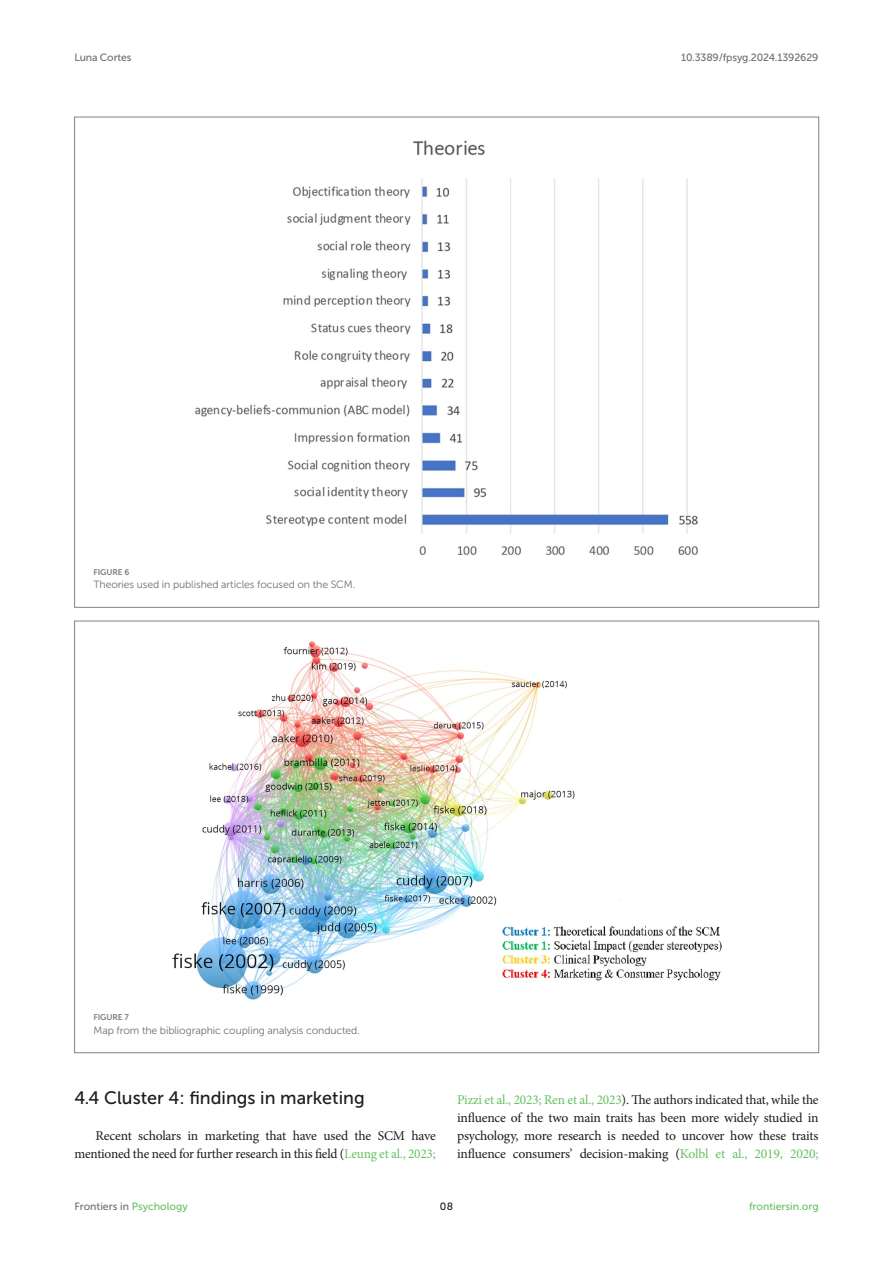
<style>
.page{position:relative;width:893px;height:1263px;background:#fff}
.page>*{position:absolute;margin:0;border:0;box-sizing:border-box;transform-origin:0 0}
.HEAD_2{font:18px "Museo Sans 500";color:#1b1c1b}
.TEXT_FLUSH{font:13.5px/18px "Minion Pro";letter-spacing:-.015em;color:#1b1c1b;text-align:right}
.FIG_HD{font:10.5px "Museo Sans 300";letter-spacing:-.01em;color:#706f70}
.t1{font:10.5px "Museo Sans 500";letter-spacing:-.015em;color:#706f70}
.t2{font:10.5px "Museo Sans 500";color:#65c161}
.t3{font:10.5px "Museo Sans 500";color:#1b1c1b}
.FIG_HD-2{font:8.25px "Museo Sans 700";letter-spacing:-.01em;color:#7e7f7f}
.s1{color:#65c161}
</style>
<div class="page">
<img style="left:195px;top:140px;width:503px;height:415px">
<img style="left:172px;top:641px;width:550px;height:359px">
<p class="t1" style="left:74px;top:51px;width:59px">Luna Cortes</p>
<p class="t1" style="left:681px;top:51px;width:139px">10.3389/fpsyg.2024.1392629</p>
<p class="FIG_HD-2" style="left:94px;top:567px;width:37px">FIGURE 6</p>
<p class="FIG_HD" style="left:94px;top:579px;width:263px">Theories used in published articles focused on the SCM.</p>
<p class="FIG_HD-2" style="left:94px;top:1013px;width:37px">FIGURE 7</p>
<p class="FIG_HD" style="left:94px;top:1024px;width:268px">Map from the bibliographic coupling analysis conducted.</p>
<p class="HEAD_2" style="left:74px;top:1088px;width:292px">4.4 Cluster 4: findings in marketing</p>
<p class="TEXT_FLUSH" style="left:74px;top:1127px;width:363px">Recent scholars in marketing that have used the SCM have mentioned the need for further research in this field (<span class="s1">Leung et al., 2023;</span></p>
<p class="TEXT_FLUSH" style="left:457px;top:1091px;width:363px;text-align:justify"><span class="s1">Pizzi et al., 2023; Ren et al., 2023</span>). The authors indicated that, while the influence of the two main traits has been more widely studied in psychology, more research is needed to uncover how these traits influence consumers’ decision-making (<span class="s1">Kolbl et al., 2019, 2020;</span></p>
<p class="t1" style="left:74px;top:1200px;width:115px">Frontiers in <span class="s1">Psychology</span></p>
<p class="t3" style="left:440px;top:1200px;width:15px">08</p>
<p class="t2" style="left:749px;top:1200px;width:71px">frontiersin.org</p>
</div>
